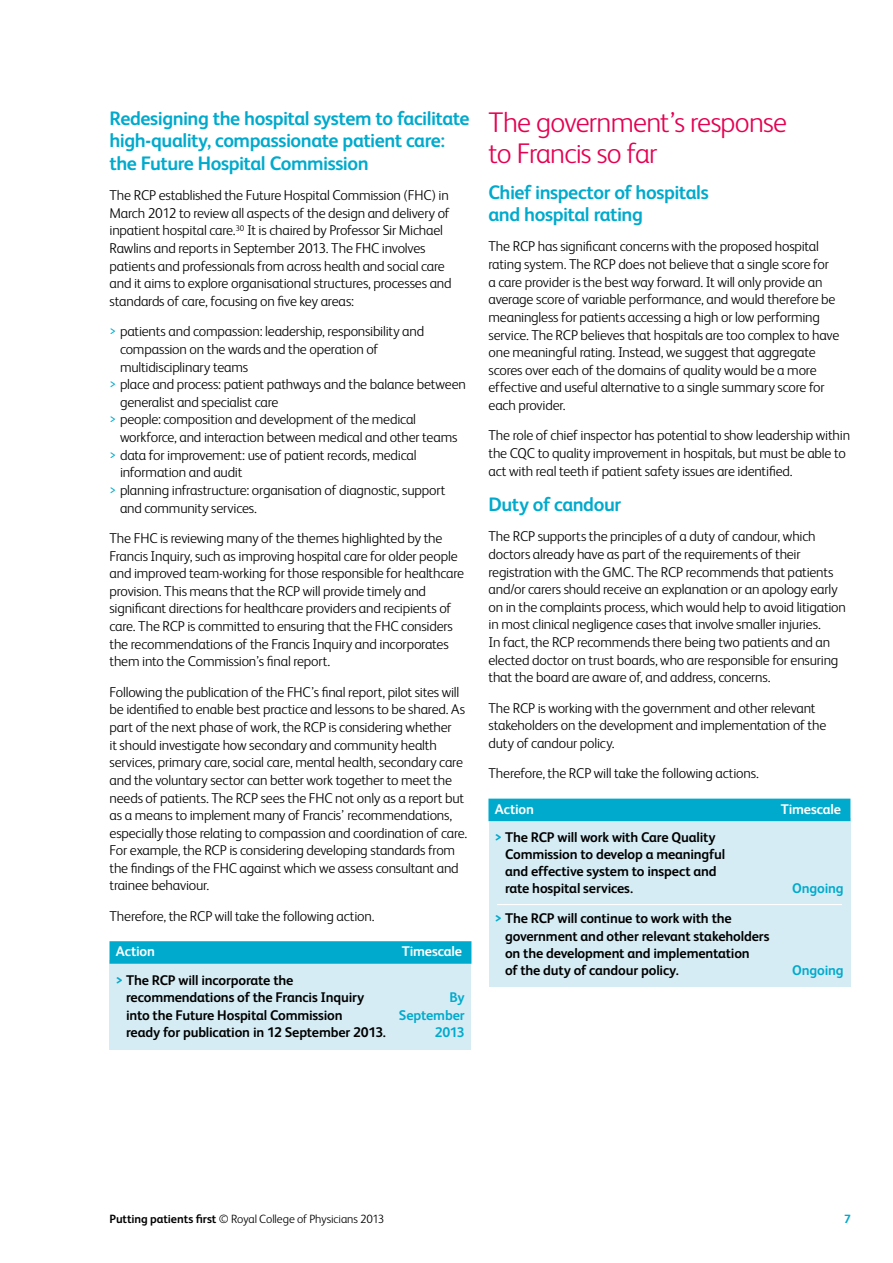
<style>
.page{position:relative;width:893px;height:1263px;background:#fff}
.page>*{position:absolute;margin:0;border:0;box-sizing:border-box;transform-origin:0 0}
.t1{font:300 28.5px/31.5px "FS Albert";letter-spacing:-.025em;color:#e50051}
.t2{font:700 19.5px/22.5px "FS Albert";letter-spacing:-.025em;color:#00aacd}
.t3{font:300 14.25px/17.7px "FS Albert";letter-spacing:-.015em;color:#000}
.t4{font:700 14.1px/17.2px "FS Albert";letter-spacing:-.015em;color:#000}
.t5{font:700 14.1px "FS Albert";letter-spacing:-.015em;color:#fff}
.t6{font:700 14.1px "FS Albert";letter-spacing:-.015em;color:#00aacd}
.t7{font:300 12px "FS Albert";letter-spacing:-.01em;color:#000}
.t8{font:700 12px "FS Albert";color:#00aacd}
.s1{color:#00aacd}
.s2{font-weight:700}
</style>
<div class="page">
<div style="left:489px;top:819px;width:361px;height:168px;background:#d5ecf4"></div>
<div style="left:109px;top:961px;width:362px;height:89px;background:#d5ecf4"></div>
<div style="left:109px;top:941px;width:362px;height:23px;background:#00aacd"></div>
<div style="left:488px;top:799px;width:362px;height:22px;background:#00aacd"></div>
<hr style="left:497px;top:904px;width:345px;height:1px;background:#fff">
<h2 class="t2" style="left:109px;top:107px;width:362px">Redesigning the hospital system to facilitate high-quality, compassionate patient care: the Future Hospital Commission</h2>
<p class="t3" style="left:109px;top:186px;width:344px">The RCP established the Future Hospital Commission (FHC) in March 2012 to review all aspects of the design and delivery of inpatient hospital care.<sup>30</sup> It is chaired by Professor Sir Michael Rawlins and reports in September 2013. The FHC involves patients and professionals from across health and social care and it aims to explore organisational structures, processes and standards of care, focusing on five key areas:</p>
<p class="t3" style="left:109px;top:322px;width:316px"><span class="s1">&gt;</span> patients and compassion: leadership, responsibility and</p>
<p class="t3" style="left:120px;top:340px;width:260px">compassion on the wards and the operation of</p>
<p class="t3" style="left:120px;top:358px;width:130px">multidisciplinary teams</p>
<p class="t3" style="left:109px;top:375px;width:358px"><span class="s1">&gt;</span> place and process: patient pathways and the balance between</p>
<p class="t3" style="left:120px;top:393px;width:160px">generalist and specialist care</p>
<p class="t3" style="left:109px;top:411px;width:308px"><span class="s1">&gt;</span> people: composition and development of the medical</p>
<p class="t3" style="left:120px;top:428px;width:339px">workforce, and interaction between medical and other teams</p>
<p class="t3" style="left:109px;top:446px;width:309px"><span class="s1">&gt;</span> data for improvement: use of patient records, medical</p>
<p class="t3" style="left:120px;top:463px;width:124px">information and audit</p>
<p class="t3" style="left:109px;top:481px;width:337px"><span class="s1">&gt;</span> planning infrastructure: organisation of diagnostic, support</p>
<p class="t3" style="left:120px;top:499px;width:139px">and community services.</p>
<p class="t3" style="left:109px;top:529px;width:356px">The FHC is reviewing many of the themes highlighted by the Francis Inquiry, such as improving hospital care for older people and improved team-working for those responsible for healthcare provision. This means that the RCP will provide timely and significant directions for healthcare providers and recipients of care. The RCP is committed to ensuring that the FHC considers the recommendations of the Francis Inquiry and incorporates them into the Commission’s final report.</p>
<p class="t3" style="left:109px;top:683px;width:359px">Following the publication of the FHC’s final report, pilot sites will be identified to enable best practice and lessons to be shared. As part of the next phase of work, the RCP is considering whether<br>it should investigate how secondary and community health services, primary care, social care, mental health, secondary care and the voluntary sector can better work together to meet the needs of patients. The RCP sees the FHC not only as a report but as a means to implement many of Francis’ recommendations, especially those relating to compassion and coordination of care.<br>For example, the RCP is considering developing standards from the findings of the FHC against which we assess consultant and trainee behaviour.</p>
<p class="t3" style="left:109px;top:907px;width:267px">Therefore, the RCP will take the following action.</p>
<p class="t5" style="left:116px;top:943px;width:41px">Action</p>
<p class="t5" style="left:402px;top:943px;width:62px">Timescale</p>
<p class="t4" style="left:126px;top:971px;width:240px;line-height:17.7px;text-indent:-10px"><span class="s1">&gt;</span> The RCP will incorporate the recommendations of the Francis Inquiry</p>
<p class="t6" style="left:449px;top:989px;width:17px">By</p>
<p class="t4" style="left:126px;top:1006px;width:218px">into the Future Hospital Commission</p>
<p class="t6" style="left:399px;top:1007px;width:67px">September</p>
<p class="t4" style="left:126px;top:1024px;width:261px">ready for publication in 12 September 2013.</p>
<p class="t6" style="left:435px;top:1024px;width:31px">2013</p>
<h1 class="t1" style="left:488px;top:106px;width:300px">The government’s response to Francis so far</h1>
<h2 class="t2" style="left:488px;top:180px;width:222px">Chief inspector of hospitals and hospital rating</h2>
<p class="t3" style="left:488px;top:238px;width:352px">The RCP has significant concerns with the proposed hospital rating system. The RCP does not believe that a single score for a care provider is the best way forward. It will only provide an average score of variable performance, and would therefore be meaningless for patients accessing a high or low performing service. The RCP believes that hospitals are too complex to have one meaningful rating. Instead, we suggest that aggregate scores over each of the domains of quality would be a more effective and useful alternative to a single summary score for each provider.</p>
<p class="t3" style="left:488px;top:427px;width:363px">The role of chief inspector has potential to show leadership within the CQC to quality improvement in hospitals, but must be able to act with real teeth if patient safety issues are identified.</p>
<h2 class="t2" style="left:488px;top:493px;width:134px">Duty of candour</h2>
<p class="t3" style="left:488px;top:527px;width:359px">The RCP supports the principles of a duty of candour, which doctors already have as part of the requirements of their registration with the GMC. The RCP recommends that patients and/or carers should receive an explanation or an apology early on in the complaints process, which would help to avoid litigation in most clinical negligence cases that involve smaller injuries.<br>In fact, the RCP recommends there being two patients and an elected doctor on trust boards, who are responsible for ensuring that the board are aware of, and address, concerns.</p>
<p class="t3" style="left:488px;top:699px;width:339px">The RCP is working with the government and other relevant stakeholders on the development and implementation of the duty of candour policy.</p>
<p class="t3" style="left:488px;top:764px;width:272px">Therefore, the RCP will take the following actions.</p>
<p class="t5" style="left:495px;top:801px;width:41px">Action</p>
<p class="t5" style="left:781px;top:801px;width:62px">Timescale</p>
<p class="t4" style="left:505px;top:828px;width:222px;text-indent:-10px"><span class="s1">&gt;</span> The RCP will work with Care Quality<br>Commission to develop a meaningful and effective system to inspect and rate hospital services.</p>
<p class="t6" style="left:792px;top:880px;width:53px">Ongoing</p>
<p class="t4" style="left:505px;top:910px;width:266px;text-indent:-10px"><span class="s1">&gt;</span> The RCP will continue to work with the government and other relevant stakeholders on the development and implementation<br>of the duty of candour policy.</p>
<p class="t6" style="left:792px;top:962px;width:53px">Ongoing</p>
<p class="t7" style="left:109px;top:1212px;width:276px"><span class="s2">Putting patients first</span> © Royal College of Physicians 2013</p>
<p class="t8" style="left:844px;top:1212px;width:8px">7</p>
</div>
